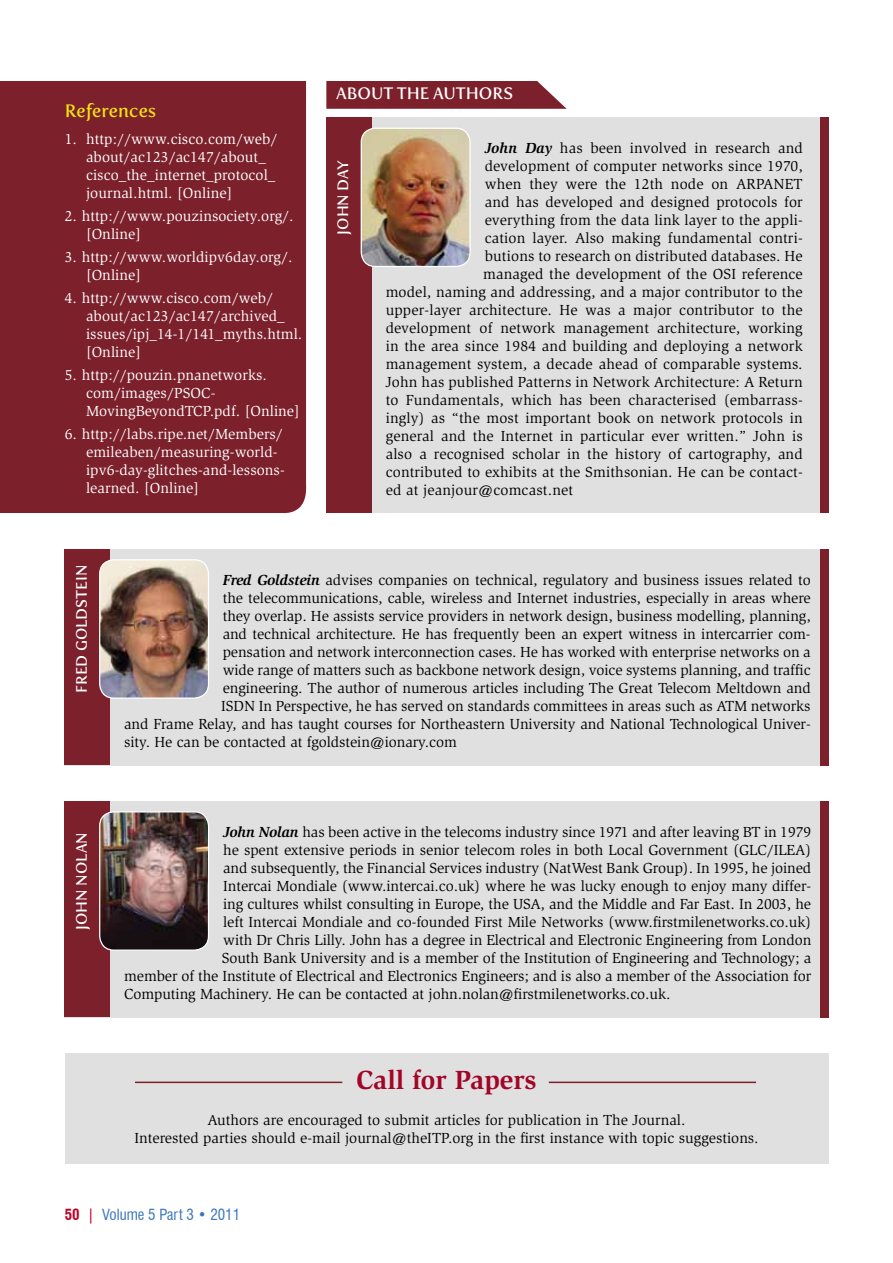
<style>
.page{position:relative;width:893px;height:1263px;background:#fff}
.page>*{position:absolute;margin:0;border:0;box-sizing:border-box;transform-origin:0 0}
.t1{font:700 27px "Slimbach";color:#a20527}
.t2{font:18px "Fertigo Pro";color:#f1e21a}
.t3{font:16.5px "Fertigo Pro";color:#fff}
.t4{font:15px/18px "Slimbach";letter-spacing:-.005em;color:#000;text-align:center}
.t5{font:15px/18px "Slimbach";letter-spacing:.005em;color:#fff}
.t6{font:15px "Fertigo Pro";color:#fff}
.t7{font:condensed 15px "Swiss 721 BT";color:#3b76ba}
.s1{font-weight:700;font-style:italic}
.s2{font-weight:700;color:#be0027}
.s3{color:#be0027}
</style>
<div class="page">
<div style="left:0;top:81px;width:307px;height:433px;background:#7c212c"></div>
<div style="left:326px;top:117px;width:502px;height:396px;background:#e0e0e0"></div>
<div style="left:65px;top:549px;width:763px;height:216px;background:#e0e0e0"></div>
<div style="left:65px;top:801px;width:763px;height:216px;background:#e0e0e0"></div>
<div style="left:326px;top:118px;width:46px;height:395px;background:#7c212c"></div>
<div style="left:65px;top:549px;width:45px;height:216px;background:#7c212c"></div>
<div style="left:65px;top:801px;width:45px;height:216px;background:#7c212c"></div>
<div style="left:820px;top:117px;width:8px;height:396px;background:#7c212c"></div>
<div style="left:820px;top:549px;width:8px;height:216px;background:#7c212c"></div>
<div style="left:820px;top:801px;width:8px;height:216px;background:#7c212c"></div>
<svg style="left:326px;top:81px;width:241px;height:28px;background:#85303a"></svg>
<img style="left:361px;top:128px;width:108px;height:138px">
<div style="left:361px;top:128px;width:110px;height:139px;border:1px solid #fff;border-radius:14px"></div>
<img style="left:100px;top:561px;width:108px;height:137px">
<div style="left:99px;top:559px;width:110px;height:140px;border:1px solid #fff;border-radius:14px"></div>
<img style="left:100px;top:813px;width:108px;height:137px">
<div style="left:99px;top:811px;width:110px;height:140px;border:1px solid #fff;border-radius:14px"></div>
<div style="left:65px;top:1053px;width:763px;height:111px;background:#e0e0e0"></div>
<hr style="left:135px;top:1081px;width:207px;height:2px;background:#7c212c">
<hr style="left:549px;top:1081px;width:207px;height:2px;background:#7c212c">
<p class="t2" style="left:65px;top:100px;width:93px">References</p>
<p class="t5" style="left:86px;top:130px;width:193px;text-indent:-21px">1. http://www.cisco.com/web/ about/ac123/ac147/about_ cisco_the_internet_protocol_ journal.html. [Online]</p>
<p class="t5" style="left:86px;top:207px;width:209px;text-indent:-21px">2. http://www.pouzinsociety.org/. [Online]</p>
<p class="t5" style="left:86px;top:248px;width:208px;text-indent:-21px">3. http://www.worldipv6day.org/. [Online]</p>
<p class="t5" style="left:86px;top:289px;width:218px;text-indent:-21px">4. http://www.cisco.com/web/ about/ac123/ac147/archived_ issues/ipj_14-1/141_myths.html. [Online]</p>
<p class="t5" style="left:86px;top:366px;width:215px;text-indent:-21px">5. http://pouzin.pnanetworks. com/images/PSOC-<br>MovingBeyondTCP.pdf. [Online]</p>
<p class="t5" style="left:86px;top:425px;width:200px;text-indent:-21px">6. http://labs.ripe.net/Members/ emileaben/measuring-world&shy;ipv6-day-glitches-and-lessons&shy;learned. [Online]</p>
<p class="t3" style="left:336px;top:84px;width:178px">About the authors</p>
<p class="t6" style="left:334px;top:235px;width:76px;rotate:-90deg">John Day</p>
<p class="t4" style="left:485px;top:139px;width:320px"><span class="s1">John Day</span> has been involved in research and</p>
<p class="t4" style="left:485px;top:157px;width:320px">development of computer networks since 1970,</p>
<p class="t4" style="left:485px;top:175px;width:319px">when they were the 12th node on ARPANET</p>
<p class="t4" style="left:485px;top:193px;width:320px">and has developed and designed protocols for</p>
<p class="t4" style="left:485px;top:211px;width:320px">everything from the data link layer to the appli-</p>
<p class="t4" style="left:485px;top:229px;width:319px">cation layer. Also making fundamental contri-</p>
<p class="t4" style="left:485px;top:247px;width:320px">butions to research on distributed databases. He</p>
<p class="t4" style="left:483px;top:265px;width:321px">managed the development of the OSI reference</p>
<p class="t4" style="left:386px;top:283px;width:419px">model, naming and addressing, and a major contributor to the</p>
<p class="t4" style="left:386px;top:301px;width:419px">upper-layer architecture. He was a major contributor to the</p>
<p class="t4" style="left:386px;top:319px;width:419px">development of network management architecture, working</p>
<p class="t4" style="left:386px;top:337px;width:418px">in the area since 1984 and building and deploying a network</p>
<p class="t4" style="left:386px;top:355px;width:418px">management system, a decade ahead of comparable systems.</p>
<p class="t4" style="left:386px;top:373px;width:419px">John has published Patterns in Network Architecture: A Return</p>
<p class="t4" style="left:386px;top:391px;width:419px">to Fundamentals, which has been characterised (embarrass-</p>
<p class="t4" style="left:386px;top:409px;width:418px">ingly) as “the most important book on network protocols in</p>
<p class="t4" style="left:386px;top:427px;width:418px">general and the Internet in particular ever written.” John is</p>
<p class="t4" style="left:386px;top:445px;width:418px">also a recognised scholar in the history of cartography, and</p>
<p class="t4" style="left:386px;top:463px;width:419px">contributed to exhibits at the Smithsonian. He can be contact-</p>
<p class="t4" style="left:386px;top:481px;width:189px">ed at jeanjour@comcast.net</p>
<p class="t6" style="left:73px;top:693px;width:130px;rotate:-90deg">Fred Goldstei n</p>
<p class="t6" style="left:73px;top:930px;width:99px;rotate:-90deg">John Nolan</p>
<p class="t4" style="left:223px;top:571px;width:589px"><span class="s1">Fred Goldstein</span> advises companies on technical, regulatory and business issues related to</p>
<p class="t4" style="left:223px;top:589px;width:590px">the telecommunications, cable, wireless and Internet industries, especially in areas where</p>
<p class="t4" style="left:223px;top:607px;width:590px">they overlap. He assists service providers in network design, business modelling, planning,</p>
<p class="t4" style="left:223px;top:625px;width:589px">and technical architecture. He has frequently been an expert witness in intercarrier com-</p>
<p class="t4" style="left:223px;top:643px;width:589px">pensation and network interconnection cases. He has worked with enterprise networks on a</p>
<p class="t4" style="left:223px;top:661px;width:589px">wide range of matters such as backbone network design, voice systems planning, and traffic</p>
<p class="t4" style="left:223px;top:679px;width:590px">engineering. The author of numerous articles including The Great Telecom Meltdown and</p>
<p class="t4" style="left:221px;top:697px;width:591px">ISDN In Perspective, he has served on standards committees in areas such as ATM networks</p>
<p class="t4" style="left:124px;top:715px;width:688px">and Frame Relay, and has taught courses for Northeastern University and National Technological Univer-</p>
<p class="t4" style="left:124px;top:733px;width:334px">sity. He can be contacted at fgoldstein@ionary.com</p>
<p class="t4" style="left:223px;top:823px;width:589px"><span class="s1">John Nolan</span> has been active in the telecoms industry since 1971 and after leaving BT in 1979</p>
<p class="t4" style="left:223px;top:841px;width:589px">he spent extensive periods in senior telecom roles in both Local Government (GLC/ILEA)</p>
<p class="t4" style="left:223px;top:859px;width:590px">and subsequently, the Financial Services industry (NatWest Bank Group). In 1995, he joined</p>
<p class="t4" style="left:223px;top:877px;width:590px">Intercai Mondiale (www.intercai.co.uk) where he was lucky enough to enjoy many differ-</p>
<p class="t4" style="left:223px;top:895px;width:589px">ing cultures whilst consulting in Europe, the USA, and the Middle and Far East. In 2003, he</p>
<p class="t4" style="left:223px;top:913px;width:590px">left Intercai Mondiale and co-founded First Mile Networks (www.firstmilenetworks.co.uk)</p>
<p class="t4" style="left:223px;top:931px;width:590px">with Dr Chris Lilly. John has a degree in Electrical and Electronic Engineering from London</p>
<p class="t4" style="left:222px;top:949px;width:591px">South Bank University and is a member of the Institution of Engineering and Technology; a</p>
<p class="t4" style="left:124px;top:967px;width:688px">member of the Institute of Electrical and Electronics Engineers; and is also a member of the Association for</p>
<p class="t4" style="left:124px;top:985px;width:548px">Computing Machinery. He can be contacted at john.nolan@firstmilenetworks.co.uk.</p>
<h1 class="t1" style="left:356px;top:1064px;width:181px">Call for Papers</h1>
<p class="t4" style="left:134px;top:1111px;width:626px">Authors are encouraged to submit articles for publication in The Journal.<br>Interested parties should e-mail journal@theITP.org in the first instance with topic suggestions.</p>
<p class="t7" style="left:65px;top:1206px;width:177px"><span class="s2">50</span> <span class="s3">|</span> Volume 5 Part 3 • 2011</p>
</div>
